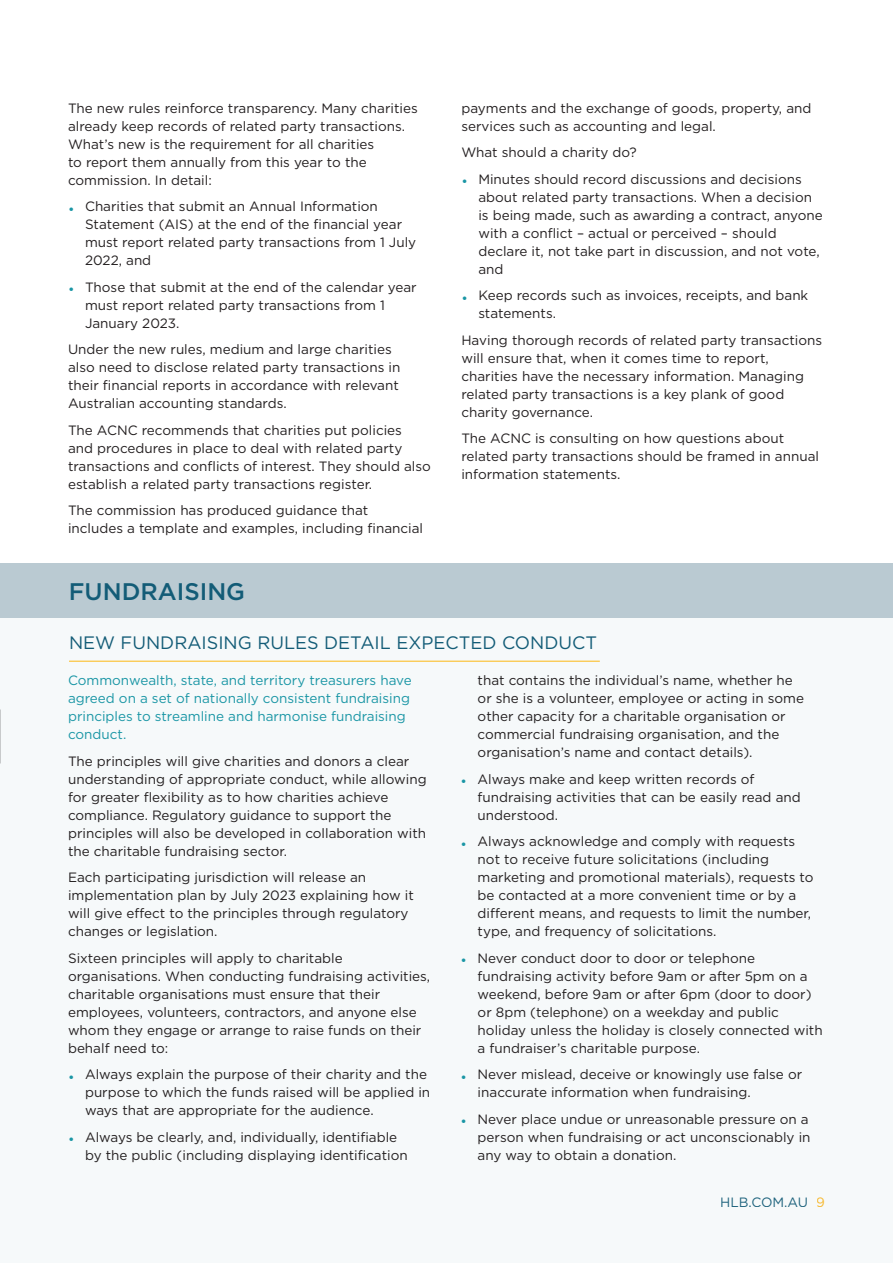
<style>
.page{position:relative;width:893px;height:1263px;background:#fff}
.page>*{position:absolute;margin:0;border:0;box-sizing:border-box;transform-origin:0 0}
.t1{font:500 24px "Gotham";color:#135c77}
.t2{font:18px "Gotham";color:#135c77}
.t3{font:13.5px/18px "Gotham";color:#231f20}
.t4{font:13.5px/18px "Gotham";color:#1a96a5}
.t5{font:13.5px "Gotham";color:#135c77}
.s1{color:#1a96a5}
.s2{color:#fcb814}
</style>
<div class="page">
<div style="left:721px;top:1197px;width:86px;height:10px;background:#f6f9fa"></div>
<div style="left:817px;top:1197px;width:8px;height:10px;background:#f6f9fa"></div>
<div style="left:0;top:563px;width:893px;height:54px;background:#bacad2"></div>
<hr style="left:69px;top:661px;width:531px;height:1px;background:#fcb814">
<p class="t3" style="left:68px;top:99px;width:351px">The new rules reinforce transparency. Many charities already keep records of related party transactions.<br>What’s new is the requirement for all charities<br>to report them annually from this year to the commission. In detail:</p>
<p class="t3" style="left:85px;top:197px;width:333px;text-indent:-17px"><span class="s1">•</span> Charities that submit an Annual Information Statement (AIS) at the end of the financial year must report related party transactions from 1 July 2022, and</p>
<p class="t3" style="left:85px;top:278px;width:333px;text-indent:-17px"><span class="s1">•</span> Those that submit at the end of the calendar year must report related party transactions from 1<br>January 2023.</p>
<p class="t3" style="left:68px;top:340px;width:334px">Under the new rules, medium and large charities also need to disclose related party transactions in their financial reports in accordance with relevant Australian accounting standards.</p>
<p class="t3" style="left:68px;top:421px;width:364px">The ACNC recommends that charities put policies<br>and procedures in place to deal with related party transactions and conflicts of interest. They should also establish a related party transactions register.</p>
<p class="t3" style="left:68px;top:501px;width:357px">The commission has produced guidance that includes a template and examples, including financial</p>
<h1 class="t1" style="left:69px;top:576px;width:178px">FUNDRAISING</h1>
<p class="t3" style="left:461px;top:99px;width:352px">payments and the exchange of goods, property, and services such as accounting and legal.</p>
<p class="t3" style="left:461px;top:143px;width:177px">What should a charity do?</p>
<p class="t3" style="left:478px;top:170px;width:346px;text-indent:-17px"><span class="s1">•</span> Minutes should record discussions and decisions about related party transactions. When a decision is being made, such as awarding a contract, anyone with a conflict – actual or perceived – should declare it, not take part in discussion, and not vote, and</p>
<p class="t3" style="left:478px;top:286px;width:331px;text-indent:-17px"><span class="s1">•</span> Keep records such as invoices, receipts, and bank statements.</p>
<p class="t3" style="left:461px;top:331px;width:362px">Having thorough records of related party transactions will ensure that, when it comes time to report, charities have the necessary information. Managing related party transactions is a key plank of good charity governance.</p>
<p class="t3" style="left:461px;top:429px;width:359px">The ACNC is consulting on how questions about related party transactions should be framed in annual information statements.</p>
<h2 class="t2" style="left:69px;top:631px;width:530px">NEW FUNDRAISING RULES DETAIL EXPECTED CONDUCT</h2>
<p class="t4" style="left:68px;top:671px;width:345px">Commonwealth, state, and territory treasurers have agreed on a set of nationally consistent fundraising principles to streamline and harmonise fundraising conduct.</p>
<p class="t3" style="left:68px;top:752px;width:360px">The principles will give charities and donors a clear understanding of appropriate conduct, while allowing for greater flexibility as to how charities achieve compliance. Regulatory guidance to support the principles will also be developed in collaboration with the charitable fundraising sector.</p>
<p class="t3" style="left:68px;top:868px;width:347px">Each participating jurisdiction will release an implementation plan by July 2023 explaining how it will give effect to the principles through regulatory changes or legislation.</p>
<p class="t3" style="left:68px;top:949px;width:364px">Sixteen principles will apply to charitable organisations. When conducting fundraising activities, charitable organisations must ensure that their employees, volunteers, contractors, and anyone else whom they engage or arrange to raise funds on their behalf need to:</p>
<p class="t3" style="left:85px;top:1065px;width:347px;text-indent:-17px"><span class="s1">•</span> Always explain the purpose of their charity and the purpose to which the funds raised will be applied in ways that are appropriate for the audience.</p>
<p class="t3" style="left:85px;top:1128px;width:324px;text-indent:-17px"><span class="s1">•</span> Always be clearly, and, individually, identifiable by the public (including displaying identification</p>
<p class="t3" style="left:478px;top:671px;width:328px">that contains the individual’s name, whether he or she is a volunteer, employee or acting in some other capacity for a charitable organisation or commercial fundraising organisation, and the organisation’s name and contact details).</p>
<p class="t3" style="left:478px;top:770px;width:325px;text-indent:-17px"><span class="s1">•</span> Always make and keep written records of fundraising activities that can be easily read and understood.</p>
<p class="t3" style="left:478px;top:832px;width:337px;text-indent:-17px"><span class="s1">•</span> Always acknowledge and comply with requests not to receive future solicitations (including marketing and promotional materials), requests to be contacted at a more convenient time or by a different means, and requests to limit the number, type, and frequency of solicitations.</p>
<p class="t3" style="left:478px;top:949px;width:347px;text-indent:-17px"><span class="s1">•</span> Never conduct door to door or telephone fundraising activity before 9am or after 5pm on a weekend, before 9am or after 6pm (door to door) or 8pm (telephone) on a weekday and public holiday unless the holiday is closely connected with a fundraiser’s charitable purpose.</p>
<p class="t3" style="left:478px;top:1065px;width:326px;text-indent:-17px"><span class="s1">•</span> Never mislead, deceive or knowingly use false or inaccurate information when fundraising.</p>
<p class="t3" style="left:478px;top:1110px;width:334px;text-indent:-17px"><span class="s1">•</span> Never place undue or unreasonable pressure on a person when fundraising or act unconscionably in any way to obtain a donation.</p>
<p class="t5" style="left:720px;top:1193px;width:106px">HLB.COM.AU <span class="s2">9</span></p>
</div>
